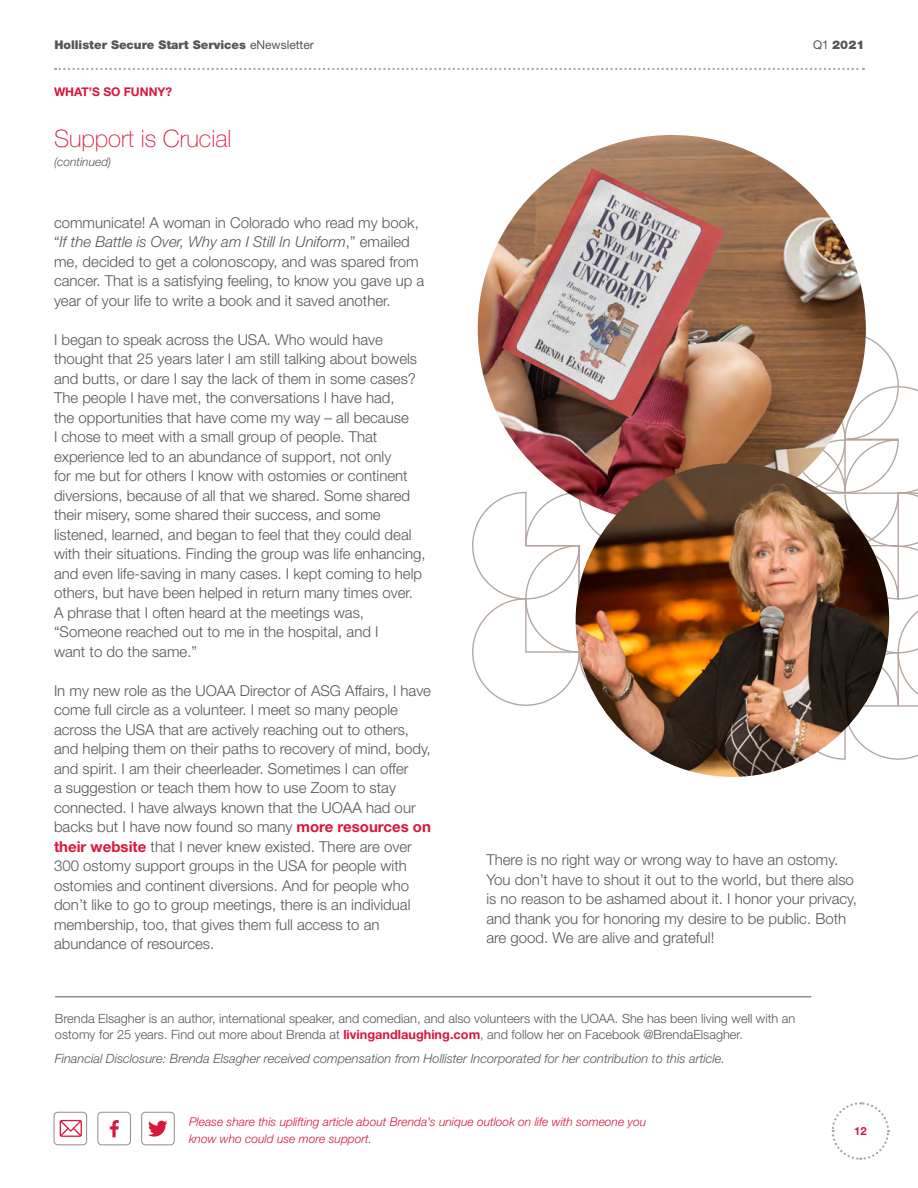
<style>
.page{position:relative;width:918px;height:1188px;background:#fff}
.page>*{position:absolute;margin:0;border:0;box-sizing:border-box;transform-origin:0 0}
.Secondary_Headers_16{font:100 24px "Helvetica Neue LT Std";color:#db163b}
.t1{font:300 15px/19.5px "Helvetica Neue LT Std";color:#55565a}
.t2{font:300 12.75px/16.5px "Helvetica Neue LT Std";color:#55565a}
.t3{font:italic 300 12.75px "Helvetica Neue LT Std";color:#55565a}
.Body_Copy_10_13_Helv{font:italic 300 12px/16.5px "Helvetica Neue LT Std";color:#db163b}
.t4{font:900 12px "Helvetica Neue LT Std";color:#55565a}
._8pt_Helv_Bold_186{font:700 12px "Helvetica Neue LT Std";color:#db163b}
._8pt_Helv_Light_Ital{font:italic 300 12px "Helvetica Neue LT Std";color:#55565a}
.t5{font:700 11.25px "Helvetica Neue LT Std";color:#db163b}
.s1{font-weight:400}
.s2{font-style:italic}
.s3{font-weight:700;color:#db163b}
</style>
<div class="page">
<svg style="left:831px;top:1102px;width:59px;height:58px"></svg>
<svg style="left:55px;top:68px;width:809px;height:2px"></svg>
<svg style="left:472px;top:332px;width:446px;height:428px"></svg>
<hr style="left:55px;top:996px;width:756px;height:2px;background:#978b87">
<svg style="left:110px;top:1120px;width:9px;height:17px"></svg>
<div style="left:97px;top:1112px;width:34px;height:33px;border:1px solid #978b87;border-radius:4px"></div>
<svg style="left:148px;top:1120px;width:20px;height:17px"></svg>
<div style="left:141px;top:1112px;width:34px;height:33px;border:1px solid #978b87;border-radius:4px"></div>
<div style="left:54px;top:1112px;width:33px;height:33px;border:1px solid #978b87;border-radius:4px"></div>
<svg style="left:60px;top:1120px;width:22px;height:17px"></svg>
<img style="left:478px;top:135px;width:388px;height:388px;border-radius:194px">
<img style="left:576px;top:463px;width:313px;height:314px;border-radius:157px">
<p class="t4" style="left:54px;top:38px;width:261px">Hollister Secure Start Services <span class="s1">eNewsletter</span></p>
<p class="t4" style="left:813px;top:38px;width:53px"><span class="s1">Q1</span> 2021</p>
<p class="_8pt_Helv_Bold_186" style="left:54px;top:84px;width:120px">WHAT’S SO FUNNY?</p>
<p class="Secondary_Headers_16" style="left:54px;top:124px;width:179px">Support is Crucial</p>
<p class="_8pt_Helv_Light_Ital" style="left:54px;top:155px;width:59px">(continued)</p>
<p class="t1" style="left:54px;top:212px;width:372px">communicate! A woman in Colorado who read my book, “<span class="s2">If the Battle is Over, Why am I Still In Uniform</span>,” emailed me, decided to get a colonoscopy, and was spared from cancer. That is a satisfying feeling, to know you gave up a year of your life to write a book and it saved another.</p>
<p class="t1" style="left:54px;top:329px;width:373px">I began to speak across the USA. Who would have thought that 25 years later I am still talking about bowels and butts, or dare I say the lack of them in some cases?<br>The people I have met, the conversations I have had,<br>the opportunities that have come my way – all because<br>I chose to meet with a small group of people. That experience led to an abundance of support, not only<br>for me but for others I know with ostomies or continent diversions, because of all that we shared. Some shared their misery, some shared their success, and some listened, learned, and began to feel that they could deal with their situations. Finding the group was life enhancing, and even life-saving in many cases. I kept coming to help others, but have been helped in return many times over.<br>A phrase that I often heard at the meetings was, “Someone reached out to me in the hospital, and I<br>want to do the same.”</p>
<p class="t1" style="left:54px;top:680px;width:379px">In my new role as the UOAA Director of ASG Affairs, I have come full circle as a volunteer. I meet so many people across the USA that are actively reaching out to others, and helping them on their paths to recovery of mind, body, and spirit. I am their cheerleader. Sometimes I can offer<br>a suggestion or teach them how to use Zoom to stay connected. I have always known that the UOAA had our backs but I have now found so many <span class="s3">more resources on their website</span> that I never knew existed. There are over 300 ostomy support groups in the USA for people with ostomies and continent diversions. And for people who don’t like to go to group meetings, there is an individual membership, too, that gives them full access to an abundance of resources.</p>
<p class="t1" style="left:486px;top:850px;width:372px">There is no right way or wrong way to have an ostomy.<br>You don’t have to shout it out to the world, but there also is no reason to be ashamed about it. I honor your privacy, and thank you for honoring my desire to be public. Both are good. We are alive and grateful!</p>
<p class="t2" style="left:55px;top:1010px;width:742px">Brenda Elsagher is an author, international speaker, and comedian, and also volunteers with the UOAA. She has been living well with an ostomy for 25 years. Find out more about Brenda at <span class="s3">livingandlaughing.com</span>, and follow her on Facebook @BrendaElsagher.</p>
<p class="t3" style="left:55px;top:1051px;width:672px">Financial Disclosure: Brenda Elsagher received compensation from Hollister Incorporated for her contribution to this article.</p>
<p class="Body_Copy_10_13_Helv" style="left:189px;top:1114px;width:459px">Please share this uplifting article about Brenda’s unique outlook on life with someone you know who could use more support.</p>
<p class="t5" style="left:854px;top:1124px;width:14px">12</p>
</div>
